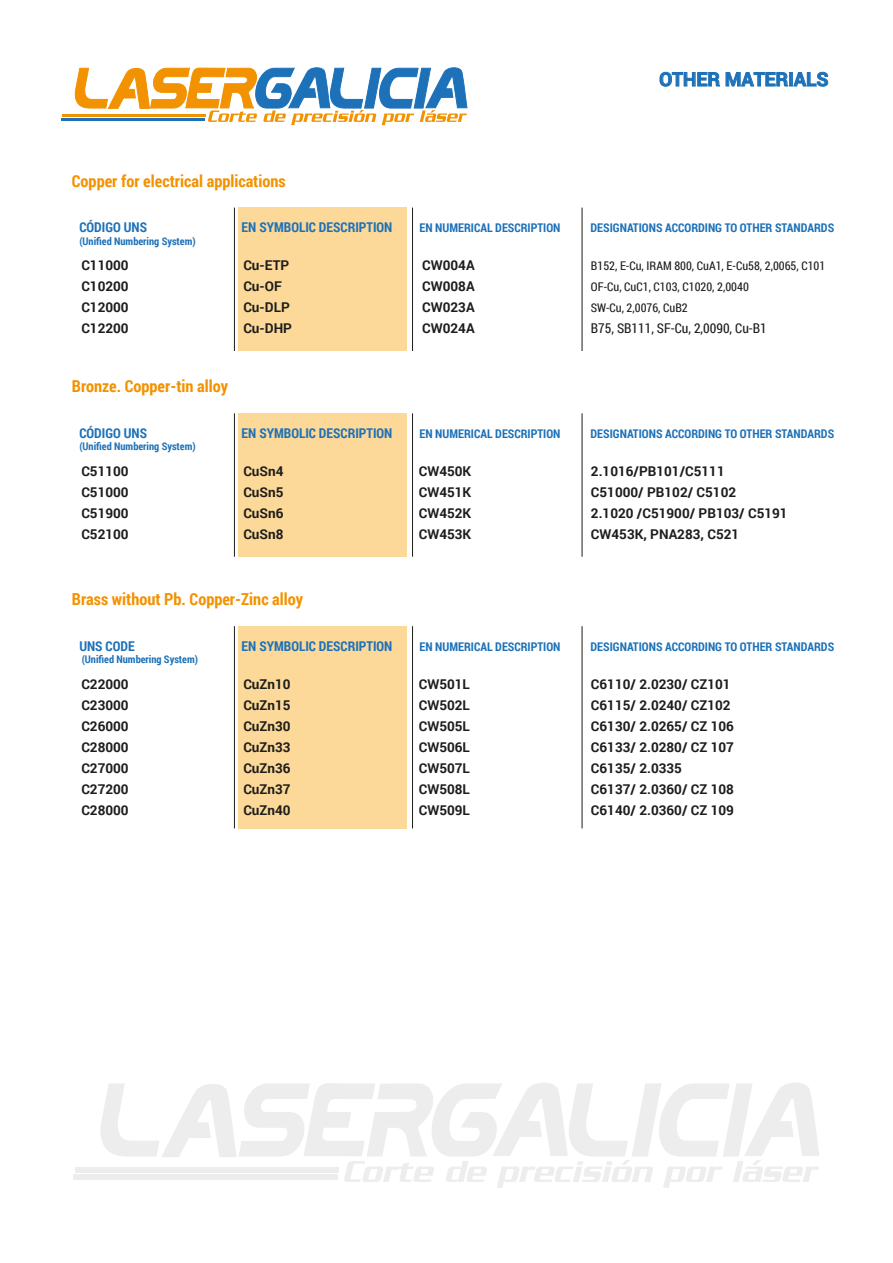
<style>
.page{position:relative;width:893px;height:1263px;background:#fff}
.page>*{position:absolute;margin:0;border:0;box-sizing:border-box;transform-origin:0 0}
.t1{font:700 19.05px "Roboto";color:#1d71b8}
.t2{font:700 16.5px "Roboto Condensed";color:#f39200}
.t3{font:700 13.5px "Roboto";color:#1d1d1b}
.t4{font:700 13.5px "Roboto Condensed";color:#1d71b8}
.t5{font:13.5px "Roboto Condensed";color:#1d1d1b}
.t6{font:700 12px "Roboto Condensed";color:#1d71b8}
.t7{font:12px "Roboto Condensed";color:#1d1d1b}
.t8{font:700 10.5px "Roboto Condensed";color:#1d71b8}
</style>
<div class="page">
<div style="left:238px;top:208px;width:168px;height:143px;background:#fcd899"></div>
<svg style="left:75px;top:67px;width:393px;height:58px"></svg>
<hr style="left:61px;top:118px;width:144px;height:3px;background:#1d71b8">
<hr style="left:62px;top:114px;width:143px;height:3px;background:#f39200">
<hr style="left:234px;top:208px;width:1px;height:143px;background:#1d1d1b">
<hr style="left:412px;top:208px;width:1px;height:143px;background:#1d1d1b">
<svg style="left:659px;top:72px;width:169px;height:15px"></svg>
<hr style="left:582px;top:208px;width:1px;height:143px;background:#1d1d1b">
<svg style="left:100px;top:1083px;width:719px;height:105px"></svg>
<div style="left:74px;top:1174px;width:264px;height:5px;background:#ededed"></div>
<div style="left:76px;top:1167px;width:263px;height:6px;background:#ededed"></div>
<div style="left:238px;top:413px;width:168px;height:144px;background:#fcd899"></div>
<hr style="left:234px;top:413px;width:1px;height:144px;background:#1d1d1b">
<hr style="left:412px;top:413px;width:1px;height:144px;background:#1d1d1b">
<hr style="left:582px;top:413px;width:1px;height:144px;background:#1d1d1b">
<div style="left:238px;top:626px;width:168px;height:202px;background:#fcd899"></div>
<hr style="left:234px;top:626px;width:1px;height:202px;background:#1d1d1b">
<hr style="left:412px;top:626px;width:1px;height:202px;background:#1d1d1b">
<hr style="left:582px;top:626px;width:1px;height:202px;background:#1d1d1b">
<h1 class="t1" style="left:659px;top:66px;width:171px">OTHER MATERIALS</h1>
<p class="t2" style="left:72px;top:169px;width:215px">Copper for electrical applications</p>
<p class="t4" style="left:79px;top:218px;width:69px">CÓDIGO UNS</p>
<p class="t8" style="left:79px;top:233px;width:118px">(Unified Numbering System)</p>
<p class="t4" style="left:242px;top:218px;width:152px">EN SYMBOLIC DESCRIPTION</p>
<p class="t6" style="left:419px;top:219px;width:143px">EN NUMERICAL DESCRIPTION</p>
<p class="t6" style="left:590px;top:219px;width:245px">DESIGNATIONS ACCORDING TO OTHER STANDARDS</p>
<p class="t3" style="left:81px;top:256px;width:49px">C11000</p>
<p class="t3" style="left:243px;top:256px;width:47px">Cu-ETP</p>
<p class="t3" style="left:422px;top:256px;width:54px">CW004A</p>
<p class="t7" style="left:591px;top:258px;width:236px">B152, E-Cu, IRAM 800, CuA1, E-Cu58, 2,0065, C101</p>
<p class="t3" style="left:81px;top:277px;width:49px">C10200</p>
<p class="t3" style="left:243px;top:277px;width:40px">Cu-OF</p>
<p class="t3" style="left:422px;top:277px;width:54px">CW008A</p>
<p class="t7" style="left:591px;top:279px;width:159px">OF-Cu, CuC1, C103, C1020, 2,0040</p>
<p class="t3" style="left:81px;top:298px;width:49px">C12000</p>
<p class="t3" style="left:243px;top:298px;width:48px">Cu-DLP</p>
<p class="t3" style="left:422px;top:298px;width:54px">CW023A</p>
<p class="t7" style="left:591px;top:300px;width:98px">SW-Cu, 2,0076, CuB2</p>
<p class="t3" style="left:81px;top:319px;width:49px">C12200</p>
<p class="t3" style="left:243px;top:319px;width:50px">Cu-DHP</p>
<p class="t3" style="left:422px;top:319px;width:54px">CW024A</p>
<p class="t5" style="left:591px;top:319px;width:177px">B75, SB111, SF-Cu, 2,0090, Cu-B1</p>
<p class="t2" style="left:72px;top:375px;width:158px">Bronze. Copper-tin alloy</p>
<p class="t4" style="left:79px;top:423px;width:69px">CÓDIGO UNS</p>
<p class="t8" style="left:79px;top:439px;width:118px">(Unified Numbering System)</p>
<p class="t4" style="left:242px;top:423px;width:152px">EN SYMBOLIC DESCRIPTION</p>
<p class="t6" style="left:419px;top:425px;width:143px">EN NUMERICAL DESCRIPTION</p>
<p class="t6" style="left:590px;top:425px;width:245px">DESIGNATIONS ACCORDING TO OTHER STANDARDS</p>
<p class="t3" style="left:81px;top:462px;width:49px">C51100</p>
<p class="t3" style="left:243px;top:462px;width:42px">CuSn4</p>
<p class="t3" style="left:419px;top:462px;width:54px">CW450K</p>
<p class="t3" style="left:591px;top:462px;width:135px">2.1016/PB101/C5111</p>
<p class="t3" style="left:81px;top:483px;width:49px">C51000</p>
<p class="t3" style="left:243px;top:483px;width:42px">CuSn5</p>
<p class="t3" style="left:419px;top:483px;width:54px">CW451K</p>
<p class="t3" style="left:591px;top:483px;width:147px">C51000/ PB102/ C5102</p>
<p class="t3" style="left:81px;top:504px;width:49px">C51900</p>
<p class="t3" style="left:243px;top:504px;width:42px">CuSn6</p>
<p class="t3" style="left:419px;top:504px;width:54px">CW452K</p>
<p class="t3" style="left:591px;top:504px;width:198px">2.1020 /C51900/ PB103/ C5191</p>
<p class="t3" style="left:81px;top:525px;width:49px">C52100</p>
<p class="t3" style="left:243px;top:525px;width:42px">CuSn8</p>
<p class="t3" style="left:419px;top:525px;width:54px">CW453K</p>
<p class="t3" style="left:591px;top:525px;width:150px">CW453K, PNA283, C521</p>
<p class="t2" style="left:72px;top:588px;width:233px">Brass without Pb. Copper-Zinc alloy</p>
<p class="t4" style="left:79px;top:636px;width:57px">UNS CODE</p>
<p class="t8" style="left:82px;top:652px;width:118px">(Unified Numbering System)</p>
<p class="t4" style="left:242px;top:636px;width:152px">EN SYMBOLIC DESCRIPTION</p>
<p class="t6" style="left:419px;top:638px;width:143px">EN NUMERICAL DESCRIPTION</p>
<p class="t6" style="left:590px;top:638px;width:245px">DESIGNATIONS ACCORDING TO OTHER STANDARDS</p>
<p class="t3" style="left:81px;top:674px;width:49px">C22000</p>
<p class="t3" style="left:243px;top:674px;width:49px">CuZn10</p>
<p class="t3" style="left:419px;top:674px;width:53px">CW501L</p>
<p class="t3" style="left:591px;top:674px;width:141px">C6110/ 2.0230/ CZ101</p>
<p class="t3" style="left:81px;top:695px;width:49px">C23000</p>
<p class="t3" style="left:243px;top:695px;width:49px">CuZn15</p>
<p class="t3" style="left:419px;top:695px;width:53px">CW502L</p>
<p class="t3" style="left:591px;top:695px;width:141px">C6115/ 2.0240/ CZ102</p>
<p class="t3" style="left:81px;top:716px;width:49px">C26000</p>
<p class="t3" style="left:243px;top:716px;width:49px">CuZn30</p>
<p class="t3" style="left:419px;top:716px;width:53px">CW505L</p>
<p class="t3" style="left:591px;top:716px;width:145px">C6130/ 2.0265/ CZ 106</p>
<p class="t3" style="left:81px;top:737px;width:49px">C28000</p>
<p class="t3" style="left:243px;top:737px;width:49px">CuZn33</p>
<p class="t3" style="left:419px;top:737px;width:53px">CW506L</p>
<p class="t3" style="left:591px;top:737px;width:145px">C6133/ 2.0280/ CZ 107</p>
<p class="t3" style="left:81px;top:758px;width:49px">C27000</p>
<p class="t3" style="left:243px;top:758px;width:49px">CuZn36</p>
<p class="t3" style="left:419px;top:758px;width:53px">CW507L</p>
<p class="t3" style="left:591px;top:758px;width:93px">C6135/ 2.0335</p>
<p class="t3" style="left:81px;top:779px;width:49px">C27200</p>
<p class="t3" style="left:243px;top:779px;width:49px">CuZn37</p>
<p class="t3" style="left:419px;top:779px;width:53px">CW508L</p>
<p class="t3" style="left:591px;top:779px;width:145px">C6137/ 2.0360/ CZ 108</p>
<p class="t3" style="left:81px;top:800px;width:49px">C28000</p>
<p class="t3" style="left:243px;top:800px;width:49px">CuZn40</p>
<p class="t3" style="left:419px;top:800px;width:53px">CW509L</p>
<p class="t3" style="left:591px;top:800px;width:145px">C6140/ 2.0360/ CZ 109</p>
</div>
